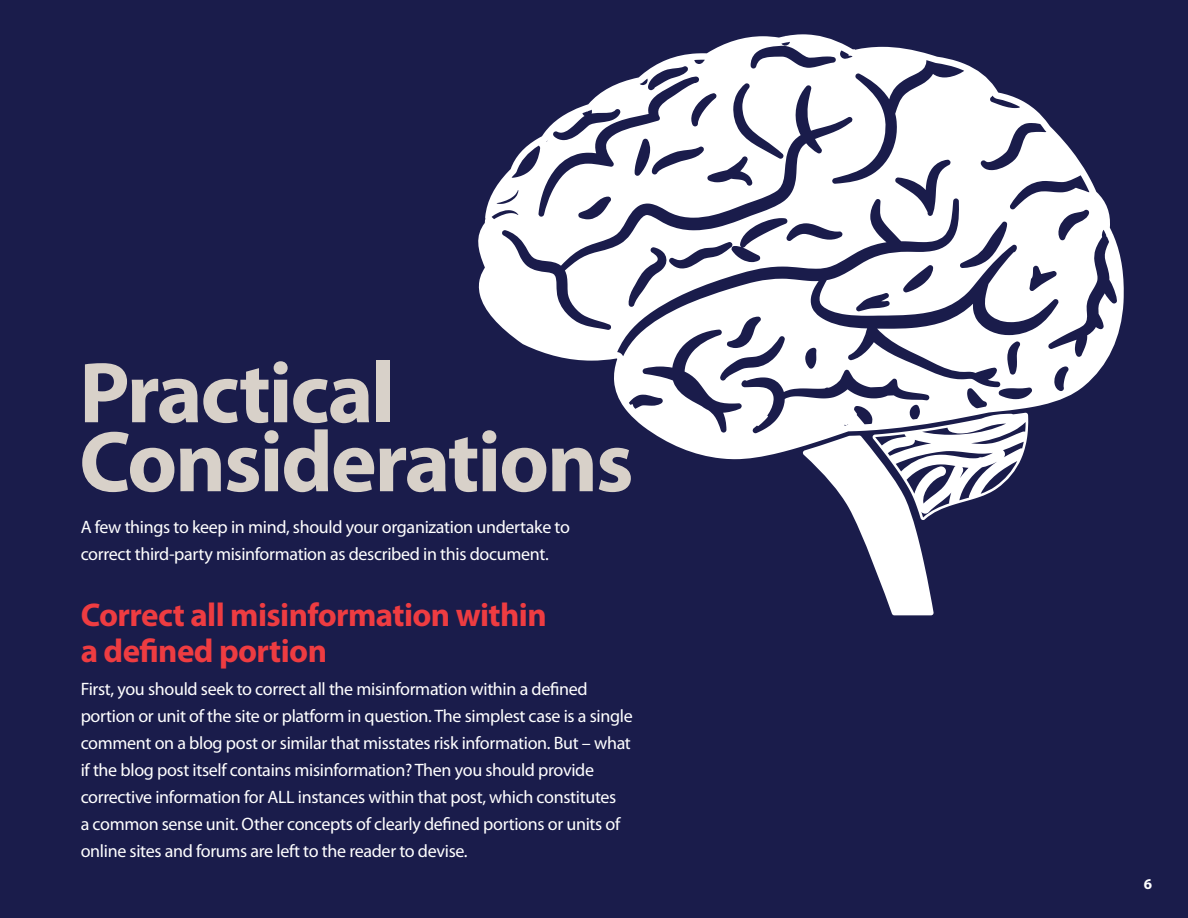
<style>
.page{position:relative;width:1188px;height:918px;background:#1a1c4b}
.page>*{position:absolute;margin:0;border:0;box-sizing:border-box;transform-origin:0 0}
.t1{font:700 87px/69px "Myriad Pro";letter-spacing:-.025em;color:#d8d1c9}
.t2{font:700 33px/36px "Myriad Pro";letter-spacing:-.02em;color:#ee3c41}
.t3{font:18px/27px "Myriad Pro";letter-spacing:-.02em;color:#fff}
.t4{font:700 15px "Myriad Pro";color:#fff}
</style>
<div class="page">
<svg style="left:808px;top:459px;width:213px;height:156px"></svg>
<svg style="left:478px;top:34px;width:646px;height:425px;fill:#fff"></svg>
<h1 class="t1" style="left:79px;top:360px;width:556px">Practical<br>Considerations</h1>
<p class="t3" style="left:81px;top:514px;width:491px">A few things to keep in mind, should your organization undertake to correct third-party misinformation as described in this document.</p>
<h2 class="t2" style="left:81px;top:597px;width:467px">Correct all misinformation within a defined portion</h2>
<p class="t3" style="left:81px;top:676px;width:554px">First, you should seek to correct all the misinformation within a defined portion or unit of the site or platform in question. The simplest case is a single comment on a blog post or similar that misstates risk information. But – what if the blog post itself contains misinformation? Then you should provide corrective information for ALL instances within that post, which constitutes<br>a common sense unit. Other concepts of clearly defined portions or units of online sites and forums are left to the reader to devise.</p>
<p class="t4" style="left:1144px;top:875px;width:10px">6</p>
</div>
